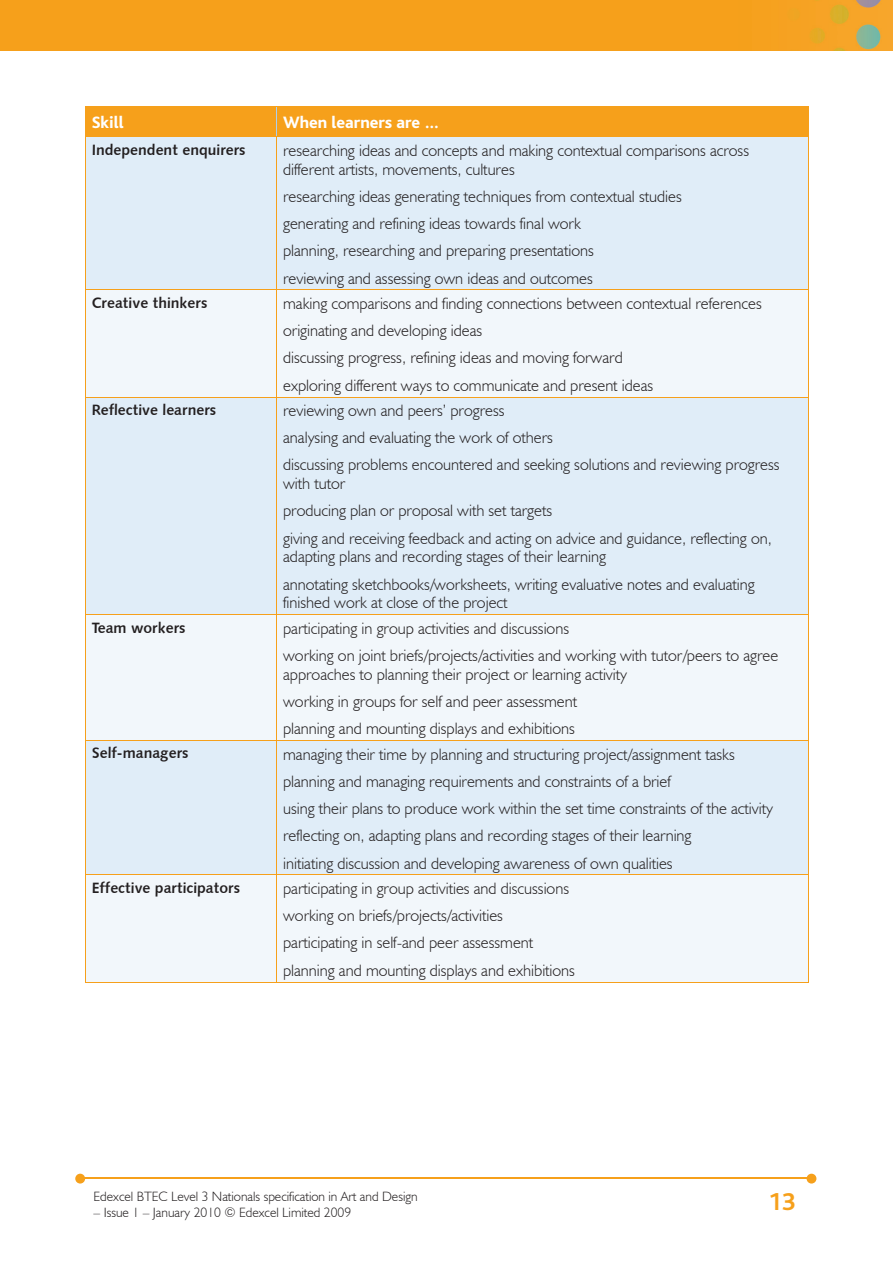
<style>
.page{position:relative;width:893px;height:1263px;background:#fff}
.page>*{position:absolute;margin:0;border:0;box-sizing:border-box;transform-origin:0 0}
.t1{font:700 25.5px "Bliss";color:#f6a01b}
.t2{font:800 17.25px "Bliss";color:#fff}
.t3{font:300 16.5px/27.3px "Humanist 521 BT";color:#231f20}
.t4{font:15px "Humanist 531 BT Bold A";color:#231f20}
.t5{font:300 13.5px "Humanist 521 BT";color:#231f20}
</style>
<div class="page">
<img style="left:0;top:0;width:893px;height:51px">
<hr style="left:82px;top:1178px;width:728px;height:1px;background:#f6a01b">
<svg style="left:807px;top:1174px;width:9px;height:9px"></svg>
<svg style="left:75px;top:1174px;width:10px;height:9px"></svg>
<div style="left:86px;top:137px;width:722px;height:153px;background:#e0edf8"></div>
<svg style="left:86px;top:291px;width:722px;height:691px;fill:#e0edf8"></svg>
<div style="left:85px;top:107px;width:724px;height:30px;background:#f6a01b"></div>
<hr style="left:85px;top:106px;width:192px;height:1px;background:#f6a01b">
<hr style="left:277px;top:106px;width:532px;height:1px;background:#f6a01b">
<hr style="left:85px;top:137px;width:1px;height:153px;background:#f6a01b">
<hr style="left:276px;top:137px;width:1px;height:153px;background:#f6a01b">
<hr style="left:808px;top:137px;width:1px;height:153px;background:#f6a01b">
<hr style="left:85px;top:290px;width:1px;height:107px;background:#f6a01b">
<hr style="left:85px;top:290px;width:192px;height:1px;background:#f6a01b">
<hr style="left:276px;top:290px;width:1px;height:107px;background:#f6a01b">
<hr style="left:808px;top:290px;width:1px;height:107px;background:#f6a01b">
<hr style="left:277px;top:290px;width:532px;height:1px;background:#f6a01b">
<hr style="left:85px;top:397px;width:1px;height:217px;background:#f6a01b">
<hr style="left:85px;top:397px;width:192px;height:1px;background:#f6a01b">
<hr style="left:276px;top:397px;width:1px;height:217px;background:#f6a01b">
<hr style="left:808px;top:397px;width:1px;height:217px;background:#f6a01b">
<hr style="left:277px;top:397px;width:532px;height:1px;background:#f6a01b">
<hr style="left:85px;top:615px;width:1px;height:125px;background:#f6a01b">
<hr style="left:85px;top:614px;width:192px;height:1px;background:#f6a01b">
<hr style="left:276px;top:615px;width:1px;height:125px;background:#f6a01b">
<hr style="left:808px;top:615px;width:1px;height:125px;background:#f6a01b">
<hr style="left:277px;top:614px;width:532px;height:1px;background:#f6a01b">
<hr style="left:85px;top:741px;width:1px;height:134px;background:#f6a01b">
<hr style="left:85px;top:740px;width:192px;height:1px;background:#f6a01b">
<hr style="left:276px;top:741px;width:1px;height:134px;background:#f6a01b">
<hr style="left:808px;top:741px;width:1px;height:134px;background:#f6a01b">
<hr style="left:277px;top:740px;width:532px;height:1px;background:#f6a01b">
<hr style="left:85px;top:982px;width:192px;height:1px;background:#f6a01b">
<hr style="left:85px;top:875px;width:1px;height:107px;background:#f6a01b">
<hr style="left:85px;top:875px;width:192px;height:1px;background:#f6a01b">
<hr style="left:277px;top:982px;width:532px;height:1px;background:#f6a01b">
<hr style="left:276px;top:875px;width:1px;height:107px;background:#f6a01b">
<hr style="left:808px;top:875px;width:1px;height:107px;background:#f6a01b">
<hr style="left:277px;top:875px;width:532px;height:1px;background:#f6a01b">
<p class="t2" style="left:92px;top:114px;width:33px">Skill</p>
<p class="t2" style="left:283px;top:114px;width:158px">When learners are …</p>
<p class="t4" style="left:92px;top:140px;width:155px">Independent enquirers</p>
<p class="t3" style="left:283px;top:140px;width:467px;line-height:18.8px">researching ideas and concepts and making contextual comparisons across different artists, movements, cultures</p>
<p class="t3" style="left:283px;top:182px;width:400px">researching ideas generating techniques from contextual studies generating and refining ideas towards final work<br>planning, researching and preparing presentations<br>reviewing and assessing own ideas and outcomes</p>
<p class="t4" style="left:92px;top:293px;width:117px">Creative thinkers</p>
<p class="t3" style="left:283px;top:289px;width:480px">making comparisons and finding connections between contextual references originating and developing ideas<br>discussing progress, refining ideas and moving forward<br>exploring different ways to communicate and present ideas</p>
<p class="t4" style="left:92px;top:400px;width:126px">Reflective learners</p>
<p class="t3" style="left:283px;top:396px;width:498px">reviewing own and peers’ progress<br>analysing and evaluating the work of others<br>discussing problems encountered and seeking solutions and reviewing progress</p>
<p class="t3" style="left:283px;top:470px;width:490px">with tutor<br>producing plan or proposal with set targets<br>giving and receiving feedback and acting on advice and guidance, reflecting on,</p>
<p class="t3" style="left:283px;top:543px;width:473px">adapting plans and recording stages of their learning<br>annotating sketchbooks/worksheets, writing evaluative notes and evaluating</p>
<p class="t3" style="left:283px;top:589px;width:226px">finished work at close of the project</p>
<p class="t4" style="left:92px;top:618px;width:95px">Team workers</p>
<p class="t3" style="left:283px;top:614px;width:497px">participating in group activities and discussions<br>working on joint briefs/projects/activities and working with tutor/peers to agree</p>
<p class="t3" style="left:283px;top:660px;width:346px">approaches to planning their project or learning activity working in groups for self and peer assessment planning and mounting displays and exhibitions</p>
<p class="t4" style="left:92px;top:744px;width:98px">Self-managers</p>
<p class="t3" style="left:283px;top:740px;width:491px">managing their time by planning and structuring project/assignment tasks planning and managing requirements and constraints of a brief<br>using their plans to produce work within the set time constraints of the activity reflecting on, adapting plans and recording stages of their learning<br>initiating discussion and developing awareness of own qualities</p>
<p class="t4" style="left:92px;top:878px;width:150px">Effective participators</p>
<p class="t3" style="left:283px;top:874px;width:293px">participating in group activities and discussions working on briefs/projects/activities participating in self-and peer assessment planning and mounting displays and exhibitions</p>
<p class="t5" style="left:94px;top:1188px;width:326px">Edexcel BTEC Level 3 Nationals specification in Art and Design</p>
<p class="t5" style="left:94px;top:1204px;width:259px">– Issue 1 – January 2010 © Edexcel Limited 2009</p>
<h1 class="t1" style="left:768px;top:1189px;width:29px">13</h1>
</div>
